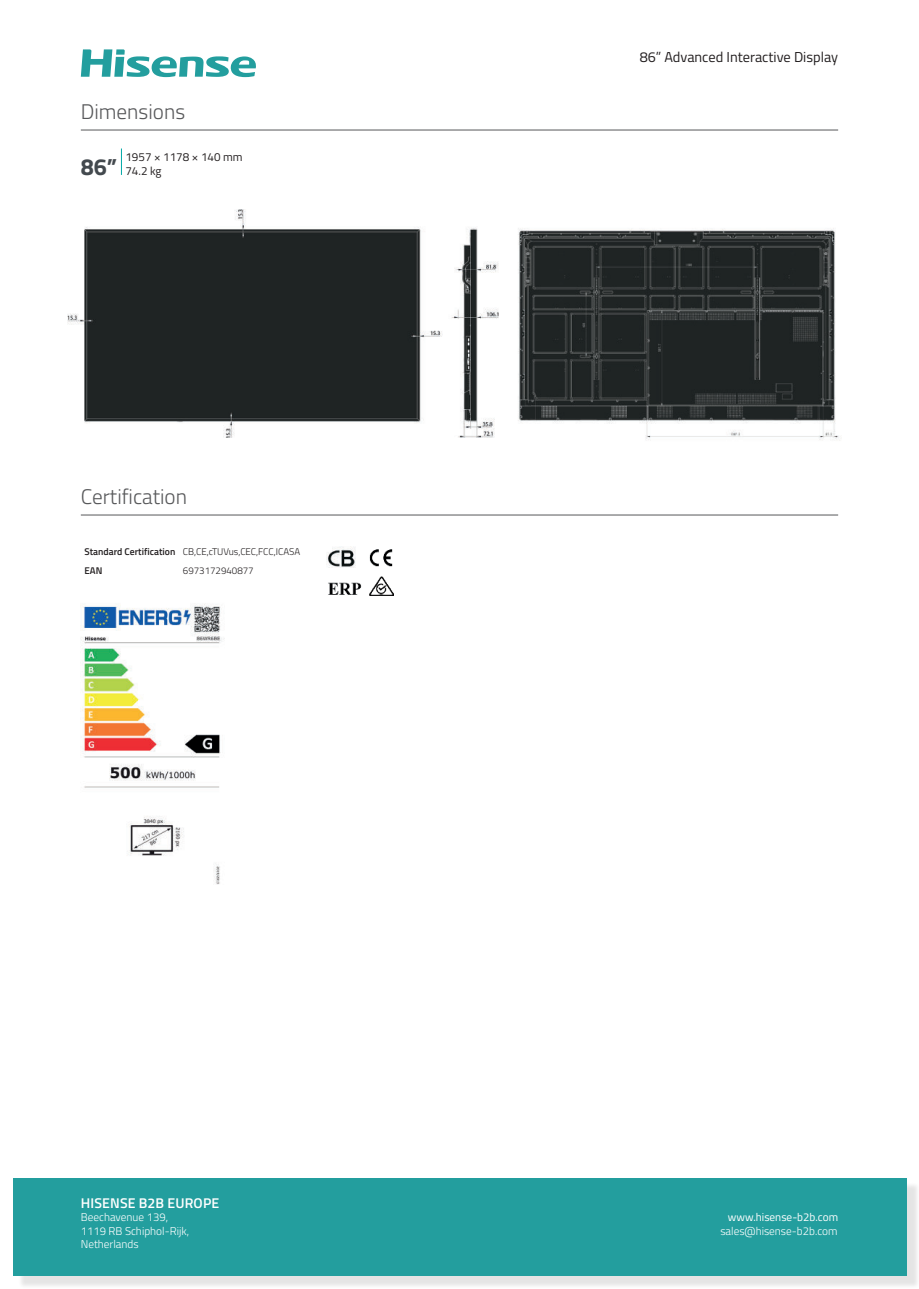
<style>
.page{position:relative;width:919px;height:1289px;background:#fff}
.page>*{position:absolute;margin:0;border:0;box-sizing:border-box;transform-origin:0 0}
.t1{font:700 23.25px "Titillium Web";color:#43494e}
.t2{font:300 21.15px "Titillium Web";color:#57585a}
.t3{font:14.4px "Titillium Web";color:#231f20}
.t4{font:600 14.1px "Titillium Web";letter-spacing:.01em;color:#fff}
.t5{font:11.7px/14px "Titillium Web";color:#231f20}
.t6{font:300 11.25px/13.5px "Titillium Web";color:#fff}
.t7{font:11.25px "Titillium Web";color:#fff}
.t8{font:300 9.75px/18.6px "Titillium Web";color:#231f20}
.s1{font-weight:600}
</style>
<div class="page">
<div style="left:18px;top:1182px;width:900px;height:106px;background:#231f20;opacity:.12"></div>
<div style="left:13px;top:1178px;width:893px;height:98px;background:#239e9e"></div>
<img style="left:327px;top:546px;width:28px;height:21px">
<img style="left:369px;top:549px;width:24px;height:18px">
<img style="left:328px;top:582px;width:33px;height:13px">
<img style="left:369px;top:576px;width:25px;height:19px">
<hr style="left:81px;top:130px;width:757px;height:1px;background:#57585a">
<img style="left:518px;top:228px;width:321px;height:212px">
<svg style="left:121px;top:148px;width:1px;height:27px"></svg>
<img style="left:67px;top:210px;width:431px;height:227px">
<hr style="left:81px;top:514px;width:757px;height:1px;background:#57585a">
<img style="left:81px;top:603px;width:141px;height:282px">
<svg style="left:81px;top:49px;width:175px;height:28px"></svg>
<h2 class="t2" style="left:81px;top:102px;width:106px">Dimensions</h2>
<h1 class="t1" style="left:81px;top:158px;width:38px">86”</h1>
<p class="t5" style="left:125px;top:151px;width:119px">1957 × 1178 × 140 mm<br>74.2 kg</p>
<h2 class="t2" style="left:81px;top:487px;width:108px">Certification</h2>
<p class="t8" style="left:85px;top:543px;width:217px"><span class="s1">Standard Certification</span> CB,CE,cTUVus,CEC,FCC,ICASA<br><span class="s1">EAN</span></p>
<p class="t8" style="left:183px;top:562px;width:72px">6973172940877</p>
<p class="t3" style="left:639px;top:51px;width:200px">86” Advanced Interactive Display</p>
<p class="t4" style="left:81px;top:1197px;width:140px">HISENSE B2B EUROPE</p>
<p class="t6" style="left:81px;top:1211px;width:110px">Beechavenue 139,<br>1119 RB Schiphol-Rijk,<br>Netherlands</p>
<p class="t7" style="left:727px;top:1212px;width:112px">www.hisense-b2b.com</p>
<p class="t6" style="left:720px;top:1224px;width:119px">sales@hisense-b2b.com</p>
</div>
